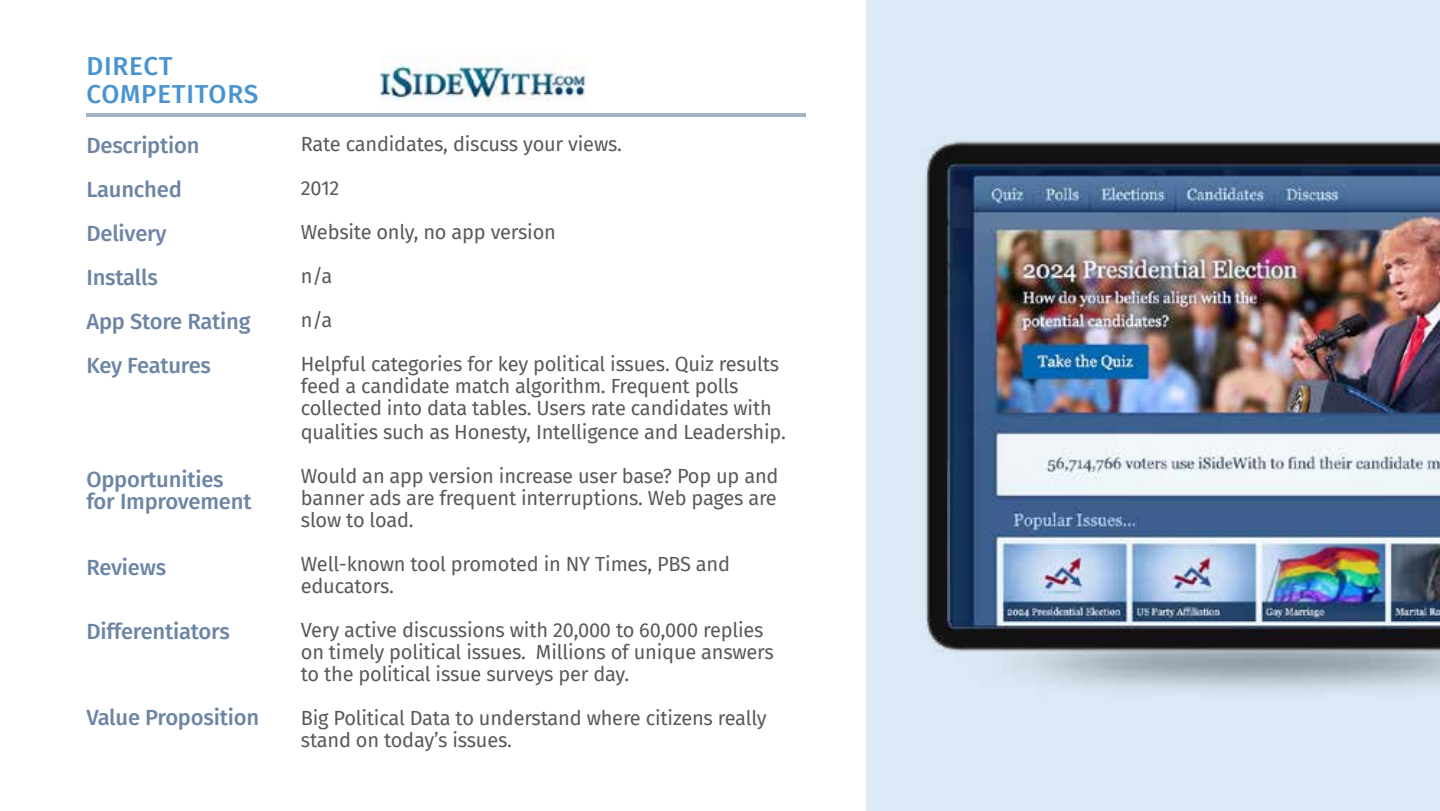
<style>
.page{position:relative;width:1440px;height:811px;background:#fff}
.page>*{position:absolute;margin:0;border:0;box-sizing:border-box;transform-origin:0 0}
.t1{font:500 26px/28px "Fira Sans";letter-spacing:.03em;color:#4994d0}
.t2{font:500 22px/44px "Fira Sans";letter-spacing:-.01em;color:#6d85a4}
.t3{font:20px/22px "Fira Sans";letter-spacing:-.01em;color:#58595b}
</style>
<div class="page">
<img style="left:381px;top:55px;width:205px;height:47px">
<hr style="left:86px;top:113px;width:720px;height:3px;background:#a3b3c6">
<div style="left:867px;top:0;width:573px;height:811px;background:#dbeaf6"></div>
<img style="left:925px;top:141px;width:515px;height:550px">
<h1 class="t1" style="left:87px;top:51px;width:173px">DIRECT<br>COMPETITORS</h1>
<p class="t2" style="left:86px;top:122px;width:166px">Description<br>Launched<br>Delivery<br>Installs<br>App Store Rating<br>Key Features</p>
<p class="t2" style="left:86px;top:467px;width:167px;line-height:22px">Opportunities for Improvement</p>
<p class="t2" style="left:86px;top:544px;width:81px">Reviews</p>
<p class="t2" style="left:86px;top:608px;width:145px">Differentiators</p>
<p class="t2" style="left:86px;top:694px;width:174px">Value Proposition</p>
<p class="t3" style="left:301px;top:132px;width:323px">Rate candidates, discuss your views.</p>
<p class="t3" style="left:301px;top:176px;width:40px">2012</p>
<p class="t3" style="left:301px;top:220px;width:257px">Website only, no app version</p>
<p class="t3" style="left:301px;top:264px;width:33px">n/a</p>
<p class="t3" style="left:301px;top:308px;width:33px">n/a</p>
<p class="t3" style="left:301px;top:352px;width:480px">Helpful categories for key political issues. Quiz results feed a candidate match algorithm. Frequent polls collected into data tables. Users rate candidates with</p>
<p class="t3" style="left:301px;top:420px;width:486px">qualities such as Honesty, Intelligence and Leadership.</p>
<p class="t3" style="left:301px;top:464px;width:479px;text-align:justify">Would an app version increase user base? Pop up and banner ads are frequent interruptions. Web pages are slow to load.</p>
<p class="t3" style="left:301px;top:552px;width:431px">Well-known tool promoted in NY Times, PBS and educators.</p>
<p class="t3" style="left:301px;top:618px;width:474px">Very active discussions with 20,000 to 60,000 replies on timely political issues. Millions of unique answers to the political issue surveys per day.</p>
<p class="t3" style="left:301px;top:706px;width:467px">Big Political Data to understand where citizens really stand on today’s issues.</p>
</div>
